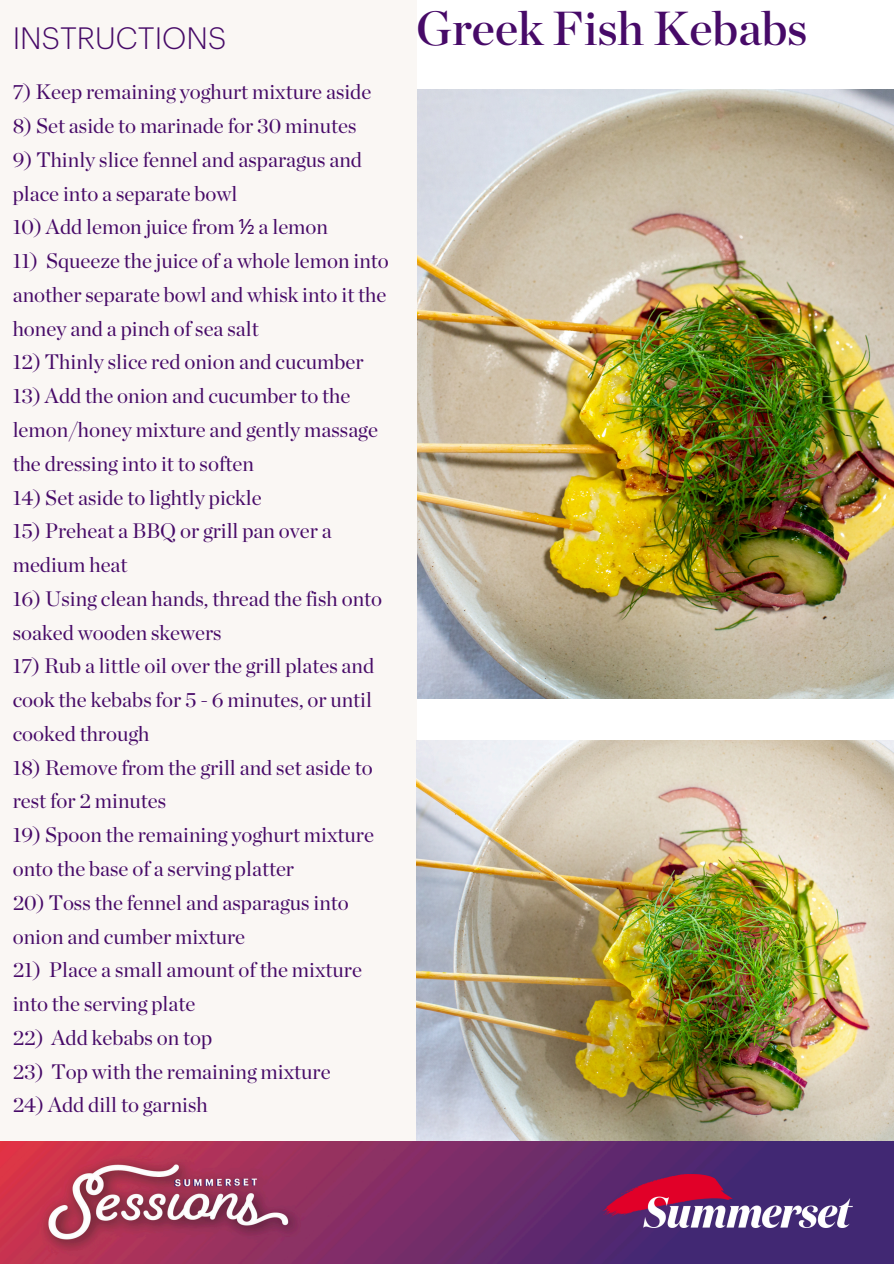
<style>
.page{position:relative;width:894px;height:1264px;background:#fff}
.page>*{position:absolute;margin:0;border:0;box-sizing:border-box;transform-origin:0 0}
.t1{font:47.7px "Chronicle Display Semi";color:#470a68}
.t2{font:300 30.3px "Graphik";color:#470a68}
.t3{font:21px/33.8px "Chronicle Display";color:#470a68}
.s1{font-family:"Noto Sans"}
</style>
<div class="page">
<img style="left:416px;top:89px;width:477px;height:609px">
<img style="left:0;top:1141px;width:893px;height:122px">
<img style="left:602px;top:1174px;width:250px;height:52px">
<div style="left:0;top:0;width:416px;height:1141px;background:#faf7f4"></div>
<img style="left:416px;top:740px;width:477px;height:400px">
<p class="t2" style="left:13px;top:24px;width:215px">INSTRUCTIONS</p>
<p class="t3" style="left:13px;top:75px;width:360px">7) Keep remaining yoghurt mixture aside</p>
<p class="t3" style="left:13px;top:109px;width:345px">8) Set aside to marinade for 30 minutes</p>
<p class="t3" style="left:13px;top:142px;width:351px">9) Thinly slice fennel and asparagus and place into a separate bowl</p>
<p class="t3" style="left:13px;top:210px;width:317px">10) Add lemon juice from <span class="s1">½</span> a lemon</p>
<p class="t3" style="left:13px;top:244px;width:377px">11) Squeeze the juice of a whole lemon into another separate bowl and whisk into it the honey and a pinch of sea salt</p>
<p class="t3" style="left:13px;top:345px;width:352px">12) Thinly slice red onion and cucumber</p>
<p class="t3" style="left:13px;top:379px;width:366px">13) Add the onion and cucumber to the lemon/honey mixture and gently massage the dressing into it to soften</p>
<p class="t3" style="left:13px;top:480px;width:250px">14) Set aside to lightly pickle</p>
<p class="t3" style="left:13px;top:514px;width:320px">15) Preheat a BBQ or grill pan over a medium heat</p>
<p class="t3" style="left:13px;top:581px;width:371px">16) Using clean hands, thread the fish onto soaked wooden skewers</p>
<p class="t3" style="left:13px;top:649px;width:363px;text-align:justify">17) Rub a little oil over the grill plates and cook the kebabs for 5 - 6 minutes, or until cooked through</p>
<p class="t3" style="left:13px;top:750px;width:361px">18) Remove from the grill and set aside to rest for 2 minutes</p>
<p class="t3" style="left:13px;top:817px;width:362px">19) Spoon the remaining yoghurt mixture onto the base of a serving platter</p>
<p class="t3" style="left:13px;top:885px;width:337px">20) Toss the fennel and asparagus into onion and cumber mixture</p>
<p class="t3" style="left:13px;top:952px;width:350px">21) Place a small amount of the mixture</p>
<h1 class="t3" style="left:13px;top:986px;width:184px">into the serving plate</h1>
<h1 class="t3" style="left:13px;top:1020px;width:201px">22) Add kebabs on top</h1>
<p class="t3" style="left:13px;top:1054px;width:319px">23) Top with the remaining mixture</p>
<p class="t3" style="left:13px;top:1087px;width:196px">24) Add dill to garnish</p>
<h1 class="t1" style="left:416px;top:-1px;width:393px">Greek Fish Kebabs</h1>
</div>
